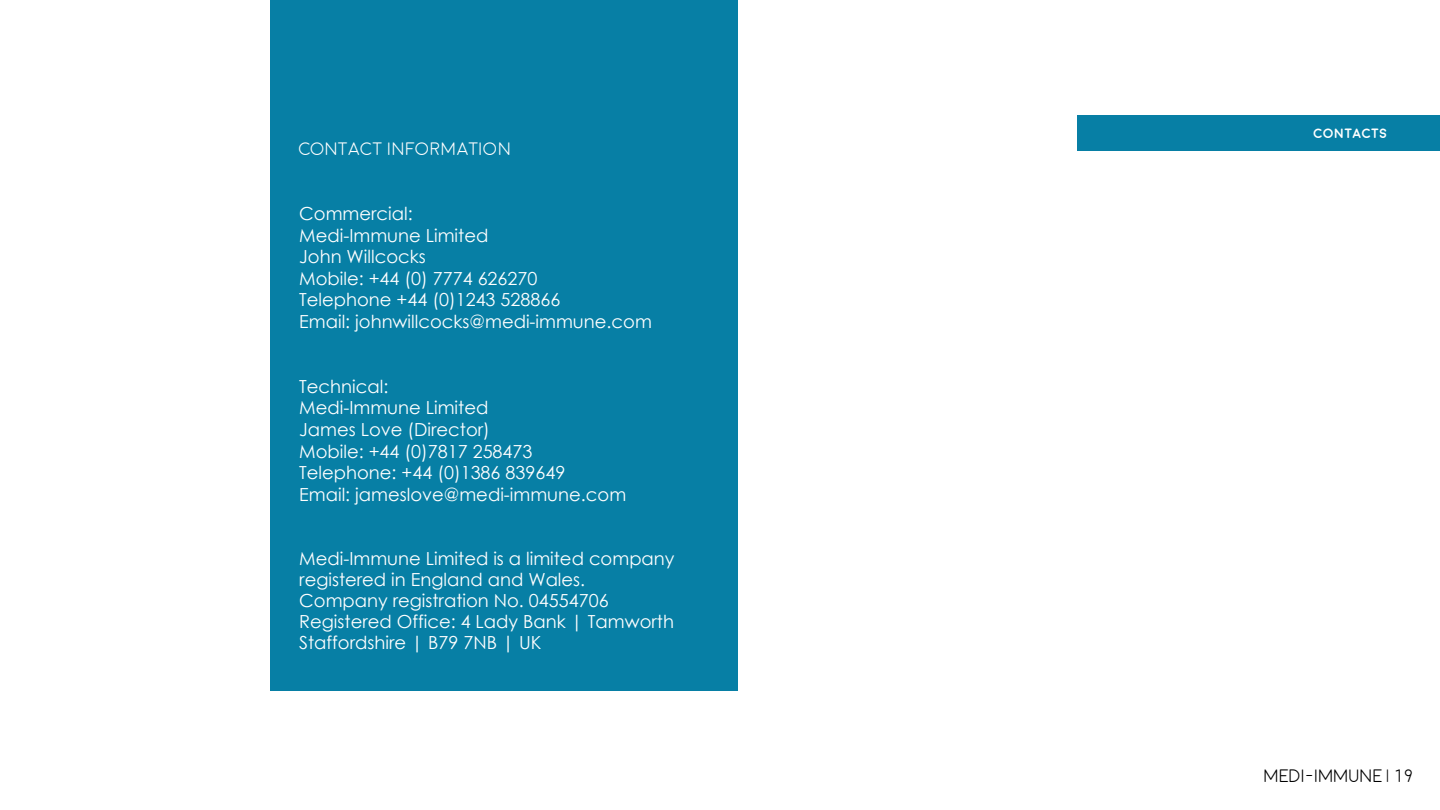
<style>
.page{position:relative;width:1440px;height:810px;background:#fff}
.page>*{position:absolute;margin:0;border:0;box-sizing:border-box;transform-origin:0 0}
.t1{font:18px/21.6px "Century Gothic";color:#fff}
.t2{font:300 18px "Moon";color:#fff}
.t3{font:300 18px "Moon";color:#000}
.t4{font:700 13.5px "Moon";color:#fff}
</style>
<div class="page">
<div style="left:270px;top:0;width:467px;height:691px;background:#077fa5"></div>
<div style="left:1078px;top:115px;width:362px;height:36px;background:#077fa5"></div>
<p class="t2" style="left:299px;top:140px;width:213px">CONTACT INFORMATION</p>
<p class="t1" style="left:299px;top:202px;width:354px">Commercial:<br>Medi-Immune Limited<br>John Willcocks<br>Mobile: +44 (0) 7774 626270<br>Telephone +44 (0)1243 528866<br>Email: johnwillcocks@medi-immune.com</p>
<p class="t1" style="left:299px;top:375px;width:328px">Technical:<br>Medi-Immune Limited<br>James Love (Director)<br>Mobile: +44 (0)7817 258473<br>Telephone: +44 (0)1386 839649<br>Email: jameslove@medi-immune.com</p>
<p class="t1" style="left:299px;top:548px;width:377px;line-height:21px">Medi-Immune Limited is a limited company registered in England and Wales.<br>Company registration No. 04554706<br>Registered Office: 4 Lady Bank | Tamworth Staffordshire | B79 7NB | UK</p>
<p class="t4" style="left:1314px;top:126px;width:75px">CONTACTS</p>
<p class="t3" style="left:1264px;top:767px;width:151px">MEDI-IMMUNE | 19</p>
</div>
